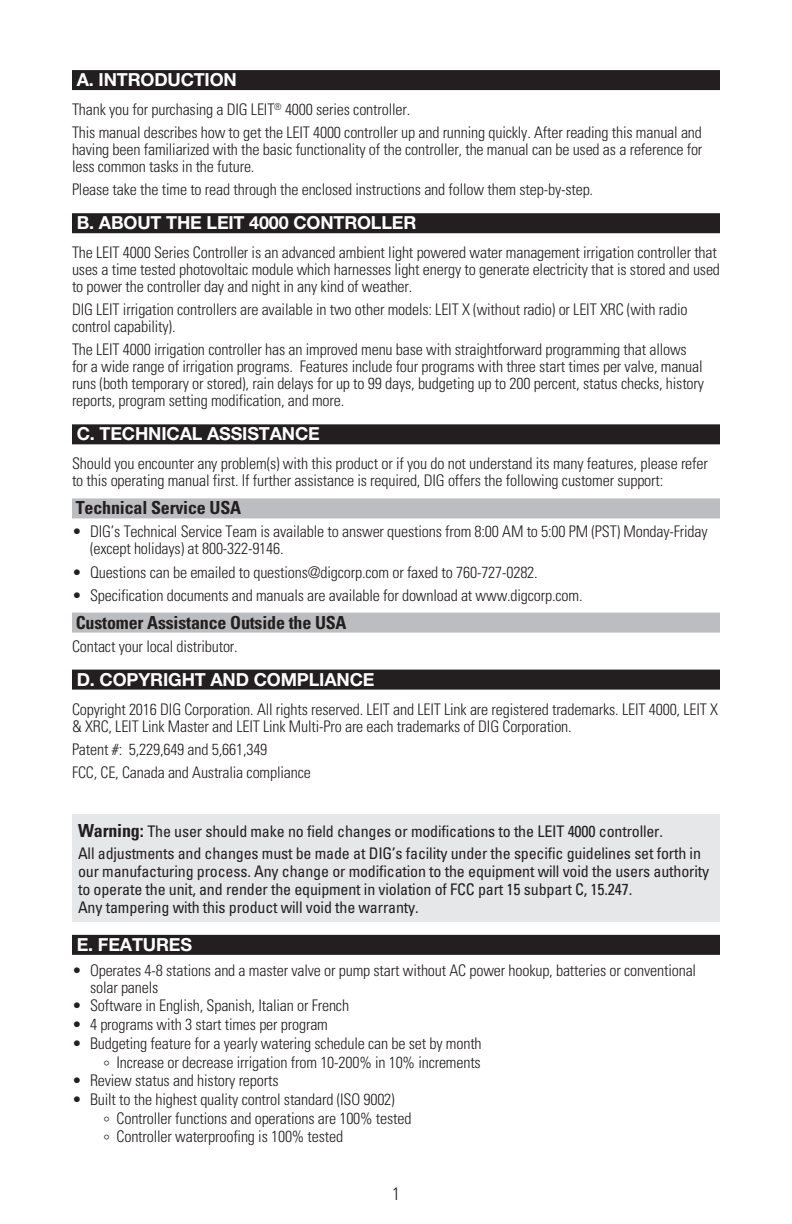
<style>
.page{position:relative;width:792px;height:1224px;background:#fff}
.page>*{position:absolute;margin:0;border:0;box-sizing:border-box;transform-origin:0 0}
._1_head{font:700 18px "Helvetica Neue";letter-spacing:-.01em;color:#fff}
._44_sub{font:700 condensed 18px "Univers";letter-spacing:-.01em;color:#231f20}
.t1{font:300 condensed 18px "Univers";color:#231f20}
._3_8pt_body{font:300 condensed 16px/17px "Univers";letter-spacing:-.01em;color:#231f20}
._11_bullets{font:300 condensed 16px/17px "Univers";letter-spacing:-.01em;color:#231f20}
._5__IMPORTANT{font:condensed 16px/18px "Univers";letter-spacing:-.01em;color:#231f20}
.s1{font-weight:700;font-size:18px}
</style>
<div class="page">
<div style="left:72px;top:814px;width:648px;height:108px;background:#e6e7e9"></div>
<div style="left:72px;top:70px;width:648px;height:20px;background:#231f20"></div>
<div style="left:72px;top:213px;width:648px;height:20px;background:#231f20"></div>
<div style="left:72px;top:424px;width:648px;height:20px;background:#231f20"></div>
<div style="left:72px;top:498px;width:648px;height:20px;background:#bcbdc0"></div>
<div style="left:72px;top:613px;width:648px;height:20px;background:#bcbdc0"></div>
<div style="left:72px;top:670px;width:648px;height:20px;background:#231f20"></div>
<div style="left:72px;top:935px;width:648px;height:20px;background:#231f20"></div>
<p class="_1_head" style="left:77px;top:69px;width:162px">A. INTRODUCTION</p>
<p class="_3_8pt_body" style="left:72px;top:101px;width:340px">Thank you for purchasing a DIG LEIT<sup>®</sup> 4000 series controller.</p>
<p class="_3_8pt_body" style="left:72px;top:124px;width:632px;text-align:justify">This manual describes how to get the LEIT 4000 controller up and running quickly. After reading this manual and having been familiarized with the basic functionality of the controller, the manual can be used as a reference for less common tasks in the future.</p>
<p class="_3_8pt_body" style="left:72px;top:181px;width:523px">Please take the time to read through the enclosed instructions and follow them step-by-step.</p>
<p class="_1_head" style="left:77px;top:212px;width:341px">B. ABOUT THE LEIT 4000 CONTROLLER</p>
<p class="_3_8pt_body" style="left:72px;top:244px;width:650px">The LEIT 4000 Series Controller is an advanced ambient light powered water management irrigation controller that uses a time tested photovoltaic module which harnesses light energy to generate electricity that is stored and used to power the controller day and night in any kind of weather.</p>
<p class="_3_8pt_body" style="left:72px;top:301px;width:617px">DIG LEIT irrigation controllers are available in two other models: LEIT X (without radio) or LEIT XRC (with radio control capability).</p>
<p class="_3_8pt_body" style="left:72px;top:341px;width:634px">The LEIT 4000 irrigation controller has an improved menu base with straightforward programming that allows for a wide range of irrigation programs. Features include four programs with three start times per valve, manual runs (both temporary or stored), rain delays for up to 99 days, budgeting up to 200 percent, status checks, history reports, program setting modification, and more.</p>
<p class="_1_head" style="left:77px;top:423px;width:245px">C. TECHNICAL ASSISTANCE</p>
<p class="_3_8pt_body" style="left:72px;top:455px;width:637px">Should you encounter any problem(s) with this product or if you do not understand its many features, please refer to this operating manual first. If further assistance is required, DIG offers the following customer support:</p>
<p class="_44_sub" style="left:76px;top:497px;width:167px">Technical Service USA</p>
<p class="_11_bullets" style="left:90px;top:523px;width:619px;text-indent:-18px">• DIG’s Technical Service Team is available to answer questions from 8:00 AM to 5:00 PM (PST) Monday-Friday (except holidays) at 800-322-9146.</p>
<p class="_11_bullets" style="left:72px;top:563px;width:467px">• Questions can be emailed to questions@digcorp.com or faxed to 760-727-0282.</p>
<p class="_11_bullets" style="left:72px;top:586px;width:512px">• Specification documents and manuals are available for download at www.digcorp.com.</p>
<p class="_44_sub" style="left:76px;top:611px;width:272px">Customer Assistance Outside the USA</p>
<p class="_3_8pt_body" style="left:72px;top:637px;width:167px">Contact your local distributor.</p>
<p class="_1_head" style="left:77px;top:668px;width:299px">D. COPYRIGHT AND COMPLIANCE</p>
<p class="_3_8pt_body" style="left:72px;top:700px;width:648px">Copyright 2016 DIG Corporation. All rights reserved. LEIT and LEIT Link are registered trademarks. LEIT 4000, LEIT X &amp; XRC, LEIT Link Master and LEIT Link Multi-Pro are each trademarks of DIG Corporation.</p>
<p class="_3_8pt_body" style="left:72px;top:740px;width:197px">Patent #: 5,229,649 and 5,661,349</p>
<p class="_3_8pt_body" style="left:72px;top:763px;width:240px">FCC, CE, Canada and Australia compliance</p>
<p class="_5__IMPORTANT" style="left:78px;top:822px;width:586px"><span class="s1">Warning:</span> The user should make no field changes or modifications to the LEIT 4000 controller.</p>
<p class="_5__IMPORTANT" style="left:78px;top:844px;width:633px">All adjustments and changes must be made at DIG’s facility under the specific guidelines set forth in our manufacturing process. Any change or modification to the equipment will void the users authority to operate the unit, and render the equipment in violation of FCC part 15 subpart C, 15.247.<br>Any tampering with this product will void the warranty.</p>
<p class="_1_head" style="left:77px;top:933px;width:117px">E. FEATURES</p>
<p class="_11_bullets" style="left:90px;top:961px;width:608px;text-indent:-18px">• Operates 4-8 stations and a master valve or pump start without AC power hookup, batteries or conventional solar panels</p>
<p class="_11_bullets" style="left:72px;top:997px;width:279px">• Software in English, Spanish, Italian or French</p>
<p class="_11_bullets" style="left:72px;top:1016px;width:257px">• 4 programs with 3 start times per program</p>
<p class="_11_bullets" style="left:72px;top:1034px;width:411px">• Budgeting feature for a yearly watering schedule can be set by month</p>
<p class="_11_bullets" style="left:104px;top:1053px;width:379px">° Increase or decrease irrigation from 10-200% in 10% increments</p>
<p class="_11_bullets" style="left:72px;top:1072px;width:208px">• Review status and history reports</p>
<p class="_11_bullets" style="left:72px;top:1091px;width:324px">• Built to the highest quality control standard (ISO 9002)</p>
<p class="_11_bullets" style="left:104px;top:1109px;width:309px">° Controller functions and operations are 100% tested</p>
<p class="_11_bullets" style="left:104px;top:1128px;width:241px">° Controller waterproofing is 100% tested</p>
<p class="t1" style="left:392px;top:1183px;width:9px">1</p>
</div>
